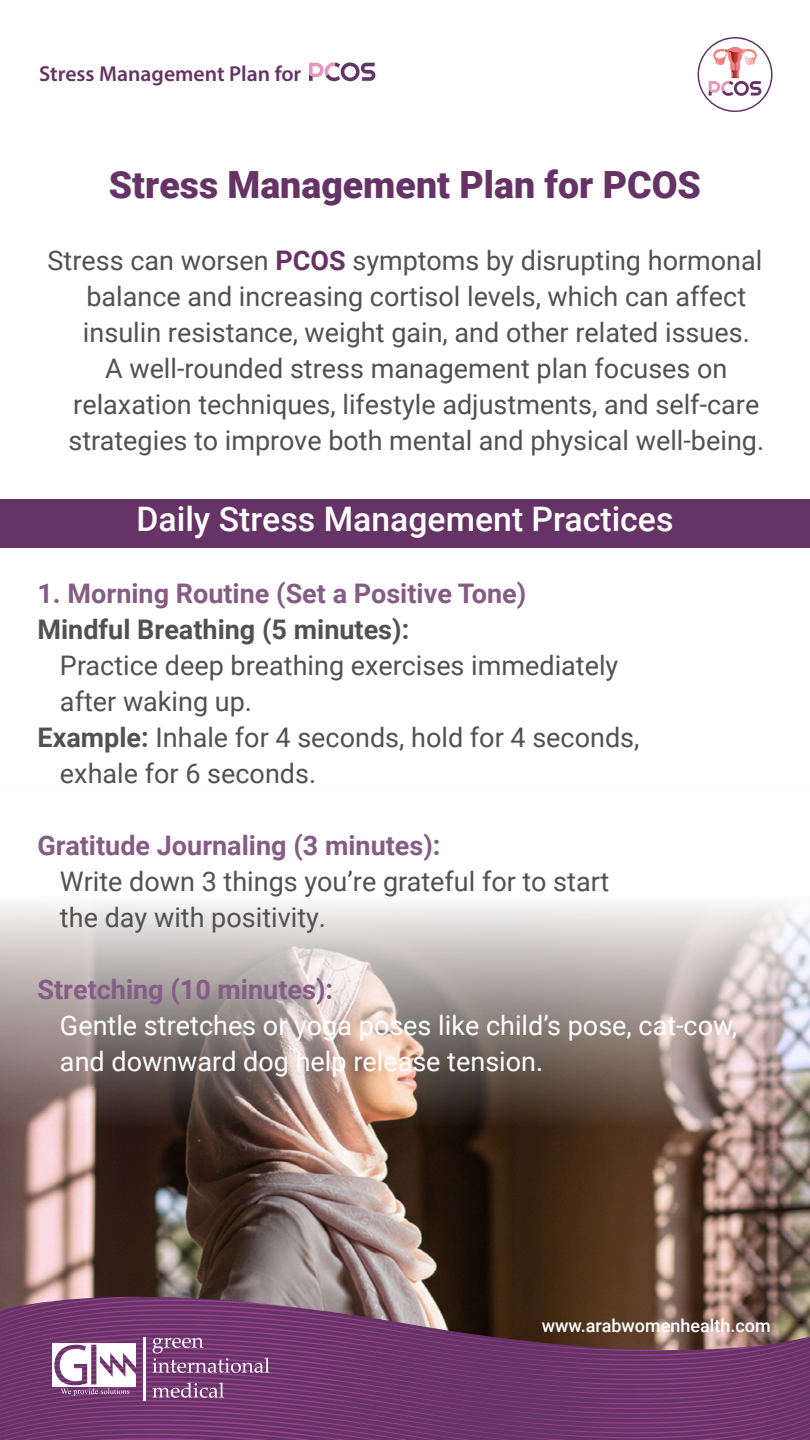
<style>
.page{position:relative;width:810px;height:1440px;background:#fff}
.page>*{position:absolute;margin:0;border:0;box-sizing:border-box;transform-origin:0 0}
.t1{font:900 37.5px "Roboto";color:#636}
.t2{font:500 33.75px "Roboto";color:#fff}
.t3{font:27px/36px "Roboto";color:#515151}
.t4{font:700 27px "Roboto";color:#855c85}
.t5{font:27px/36px "Roboto";color:#fff}
.t6{font:700 27px "Roboto";color:#515151}
.t7{font:600 21.67px "Myriad Pro";color:#636}
.t8{font:500 18px "Roboto";color:#fff}
.s1{font-weight:700;color:#636}
.s2{font-weight:700}
</style>
<div class="page">
<img style="left:0;top:903px;width:810px;height:394px">
<svg style="left:0;top:1297px;width:810px;height:143px;background:#75426c"></svg>
<svg style="left:698px;top:37px;width:75px;height:75px"></svg>
<svg style="left:309px;top:62px;width:66px;height:19px"></svg>
<div style="left:0;top:500px;width:810px;height:48px;background:#636"></div>
<p class="t7" style="left:39px;top:60px;width:264px">Stress Management Plan for</p>
<h1 class="t1" style="left:109px;top:158px;width:594px">Stress Management Plan for PCOS</h1>
<p class="t3" style="left:48px;top:241px;width:716px">Stress can worsen <span class="s1">PCOS</span> symptoms by disrupting hormonal</p>
<p class="t3" style="left:86px;top:277px;width:661px">balance and increasing cortisol levels, which can affect</p>
<p class="t3" style="left:83px;top:313px;width:668px">insulin resistance, weight gain, and other related issues.</p>
<p class="t3" style="left:105px;top:349px;width:624px">A well-rounded stress management plan focuses on</p>
<p class="t3" style="left:73px;top:385px;width:688px">relaxation techniques, lifestyle adjustments, and self-care</p>
<p class="t3" style="left:68px;top:421px;width:697px">strategies to improve both mental and physical well-being.</p>
<p class="t2" style="left:136px;top:495px;width:539px">Daily Stress Management Practices</p>
<p class="t4" style="left:38px;top:574px;width:490px">1. Morning Routine (Set a Positive Tone(</p>
<p class="t6" style="left:38px;top:610px;width:373px">Mindful Breathing 5( minutes :(</p>
<p class="t3" style="left:60px;top:646px;width:560px">Practice deep breathing exercises immediately</p>
<p class="t3" style="left:60px;top:682px;width:194px">after waking up.</p>
<p class="t3" style="left:38px;top:718px;width:603px"><span class="s2">Example:</span> Inhale for 4 seconds, hold for 4 seconds,</p>
<p class="t3" style="left:60px;top:754px;width:258px">exhale for 6 seconds.</p>
<p class="t4" style="left:38px;top:826px;width:405px">Gratitude Journaling 3( minutes :(</p>
<p class="t3" style="left:60px;top:862px;width:551px">Write down 3 things you r e’ grateful for to start the day with positivity.</p>
<p class="t4" style="left:38px;top:970px;width:297px">Stretching (10 minutes :(</p>
<p class="t5" style="left:60px;top:1006px;width:679px">Gentle stretches or yoga poses like childs’ pose, cat-cow, and downward dog help release tension.</p>
<p class="t8" style="left:542px;top:1313px;width:230px">www.arabwomenhealth.com</p>
</div>
